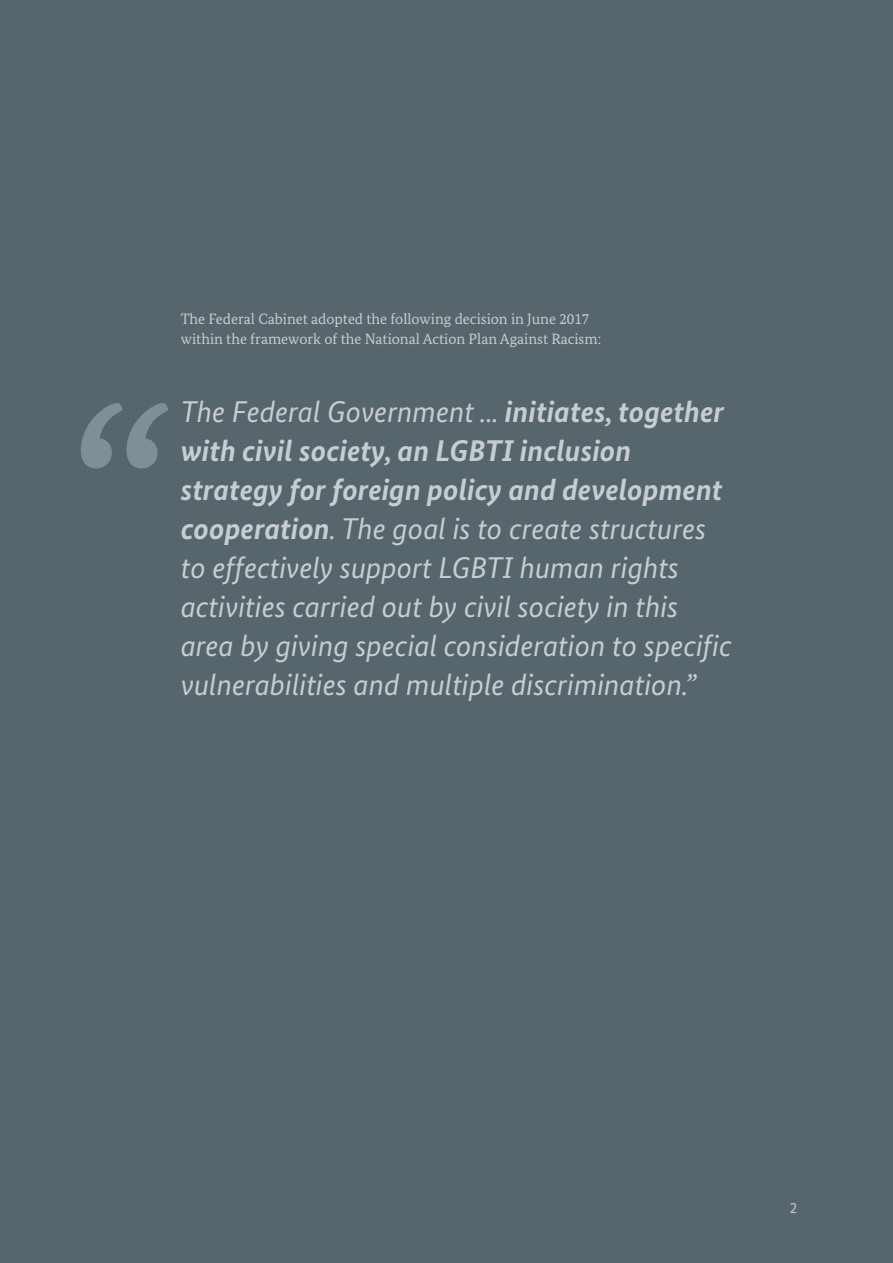
<style>
.page{position:relative;width:893px;height:1263px;background:#57656c}
.page>*{position:absolute;margin:0;border:0;box-sizing:border-box;transform-origin:0 0}
.t1{font:italic 30px/39px "Bundes Sans";color:#c7cdd0}
.t2{font:15px/19.5px "Bundes Serif";color:#c7cdd0}
.t3{font:15px "Bundes Sans";color:#c7cdd0}
.s1{font-weight:700}
</style>
<div class="page">
<svg style="left:81px;top:403px;width:87px;height:65px"></svg>
<p class="t2" style="left:181px;top:309px;width:422px">The Federal Cabinet adopted the following decision in June 2017 within the framework of the National Action Plan Against Racism:</p>
<p class="t1" style="left:181px;top:391px;width:553px">The Federal Government ... <span class="s1">initiates, together with civil society, an LGBTI inclusion strategy for foreign policy and development cooperation</span>. The goal is to create structures to effectively support LGBTI human rights activities carried out by civil society in this area by giving special consideration to specific vulnerabilities and multiple discrimination.”</p>
<p class="t3" style="left:790px;top:1199px;width:9px">2</p>
</div>
